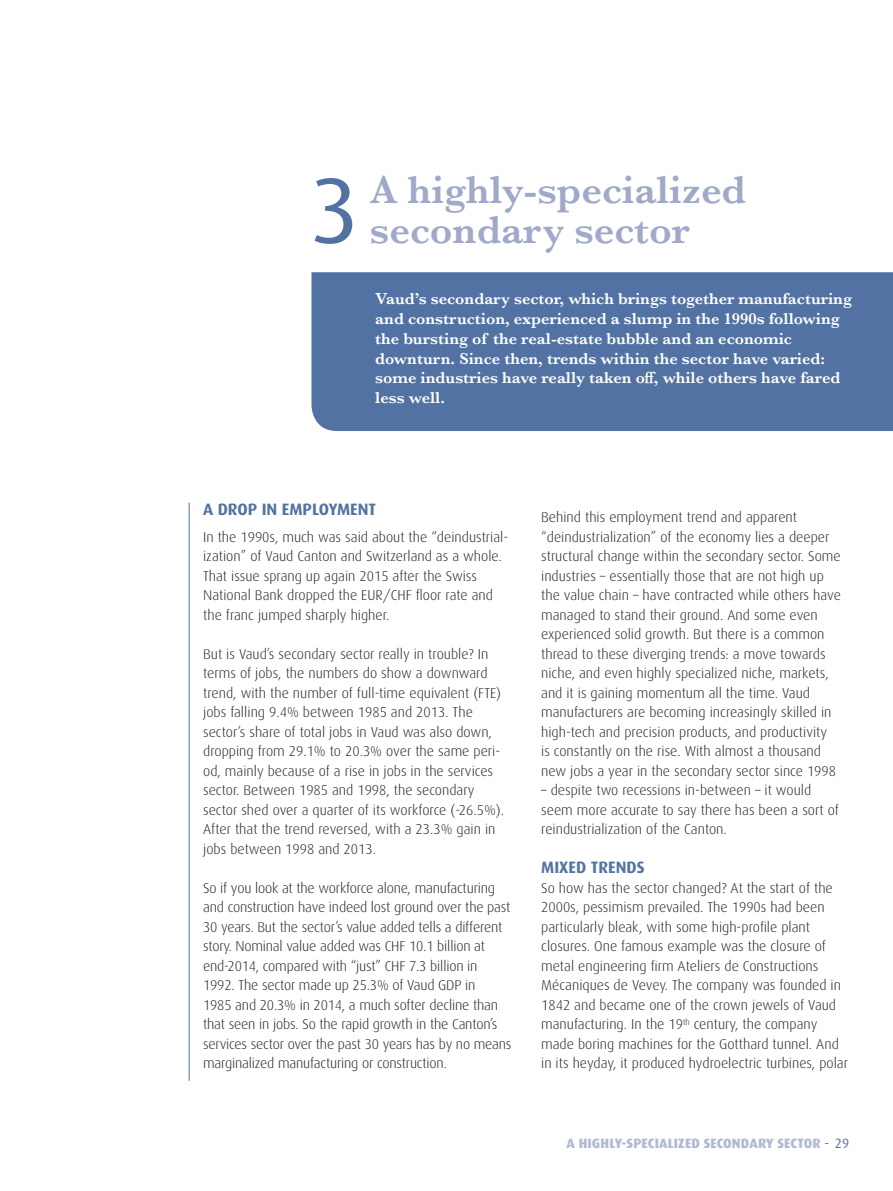
<style>
.page{position:relative;width:893px;height:1191px;background:#fff}
.page>*{position:absolute;margin:0;border:0;box-sizing:border-box;transform-origin:0 0}
.t1{font:93px "Dax";color:#5272a4}
.t2{font:600 40.5px/40.5px "Baskerville";color:#9faaca}
.t3{font:600 16.5px/19.8px "Baskerville";color:#fff}
.t4{font:700 16.5px "Dax";color:#5272a4}
.t5{font:300 14.25px/19.5px "Dax";color:#231f20}
.t6{font:800 13.5px "Dax";letter-spacing:.01em;color:#afb9d3}
.s1{font-weight:400;color:#5272a4}
</style>
<div class="page">
<div style="left:311px;top:272px;width:582px;height:159px;background:#5272a4"></div>
<hr style="left:189px;top:503px;width:1px;height:577px;background:#5272a4">
<h1 class="t1" style="left:310px;top:159px;width:51px">3</h1>
<h2 class="t2" style="left:370px;top:169px;width:378px">A highly-specialized secondary sector</h2>
<p class="t3" style="left:375px;top:289px;width:478px">Vaud’s secondary sector, which brings together manufacturing and construction, experienced a slump in the 1990s following the bursting of the real-estate bubble and an economic downturn. Since then, trends within the sector have varied: some industries have really taken off, while others have fared less well.</p>
<p class="t4" style="left:203px;top:500px;width:175px">A DROP IN EMPLOYMENT</p>
<p class="t5" style="left:203px;top:527px;width:307px">In the 1990s, much was said about the “deindustrial&shy;ization” of Vaud Canton and Switzerland as a whole.<br>That issue sprang up again 2015 after the Swiss National Bank dropped the EUR/CHF floor rate and the franc jumped sharply higher.</p>
<p class="t5" style="left:203px;top:644px;width:303px">But is Vaud’s secondary sector really in trouble? In terms of jobs, the numbers do show a downward trend, with the number of full-time equivalent (FTE) jobs falling 9.4% between 1985 and 2013. The sector’s share of total jobs in Vaud was also down, dropping from 29.1% to 20.3% over the same peri&shy;od, mainly because of a rise in jobs in the services sector. Between 1985 and 1998, the secondary sector shed over a quarter of its workforce (-26.5%).<br>After that the trend reversed, with a 23.3% gain in jobs between 1998 and 2013.</p>
<p class="t5" style="left:203px;top:878px;width:310px">So if you look at the workforce alone, manufacturing and construction have indeed lost ground over the past 30 years. But the sector’s value added tells a different story. Nominal value added was CHF 10.1 billion at end-2014, compared with “just” CHF 7.3 billion in 1992. The sector made up 25.3% of Vaud GDP in<br>1985 and 20.3% in 2014, a much softer decline than that seen in jobs. So the rapid growth in the Canton’s services sector over the past 30 years has by no means marginalized manufacturing or construction.</p>
<p class="t5" style="left:541px;top:507px;width:301px">Behind this employment trend and apparent “deindustrialization” of the economy lies a deeper structural change within the secondary sector. Some industries – essentially those that are not high up the value chain – have contracted while others have managed to stand their ground. And some even experienced solid growth. But there is a common thread to these diverging trends: a move towards niche, and even highly specialized niche, markets, and it is gaining momentum all the time. Vaud manufacturers are becoming increasingly skilled in high-tech and precision products, and productivity<br>is constantly on the rise. With almost a thousand new jobs a year in the secondary sector since 1998</p>
<p class="t5" style="left:541px;top:780px;width:299px">– despite two recessions in-between – it would seem more accurate to say there has been a sort of reindustrialization of the Canton.</p>
<p class="t4" style="left:541px;top:858px;width:105px">MIXED TRENDS</p>
<p class="t5" style="left:541px;top:878px;width:308px">So how has the sector changed? At the start of the 2000s, pessimism prevailed. The 1990s had been particularly bleak, with some high-profile plant closures. One famous example was the closure of metal engineering firm Ateliers de Constructions Mécaniques de Vevey. The company was founded in 1842 and became one of the crown jewels of Vaud manufacturing. In the 19<sup>th</sup> century, the company made boring machines for the Gotthard tunnel. And in its heyday, it produced hydroelectric turbines, polar</p>
<p class="t6" style="left:566px;top:1135px;width:284px">A HIGHLY-SPECIALIZED SECONDARY SECTOR <span class="s1">- 29</span></p>
</div>
